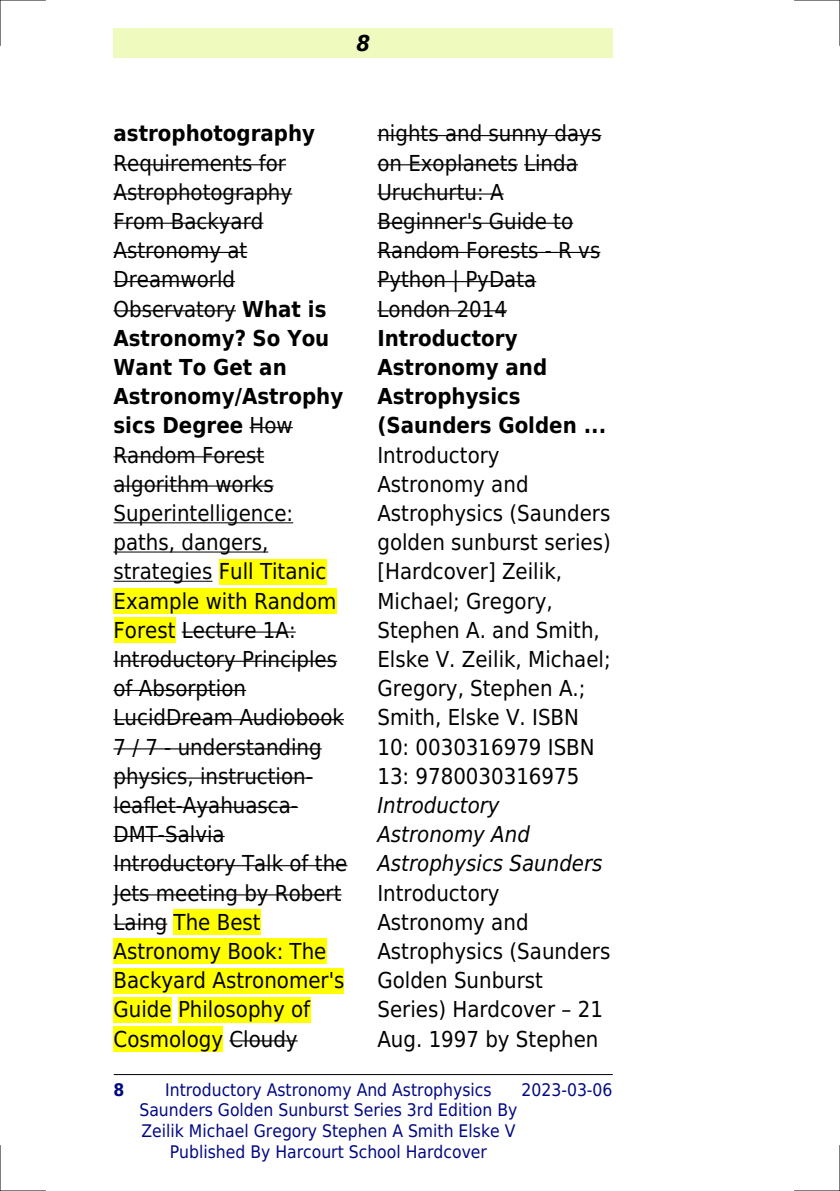
<style>
.page{position:relative;width:840px;height:1191px;background:#fff}
.page>*{position:absolute;margin:0;border:0;box-sizing:border-box;transform-origin:0 0}
.t1{font:22px/29.2px "DejaVu Sans Condensed";color:#000}
.t2{font:700 22px/29.2px "DejaVu Sans Condensed";color:#000}
.t3{font:italic 22px/29.2px "DejaVu Sans Condensed";color:#000}
.t4{font:italic 700 22px "DejaVu Sans Condensed";color:#000}
.t5{font:17.4px/20.8px "DejaVu Sans Condensed";color:#000880;text-align:center}
.t6{font:700 17.4px "DejaVu Sans Condensed";color:#000880}
.s1{font-weight:700}
</style>
<div class="page">
<div style="left:113px;top:28px;width:499px;height:30px;background:#effbbe"></div>
<svg style="left:114px;top:1074px;width:21px;height:1px"></svg>
<hr style="left:135px;top:1074px;width:386px;height:1px;background:#000">
<hr style="left:521px;top:1074px;width:91px;height:1px;background:#000">
<hr style="left:113px;top:164px;width:173px;height:1px;background:#000">
<hr style="left:113px;top:193px;width:179px;height:2px;background:#000">
<hr style="left:113px;top:223px;width:150px;height:1px;background:#000">
<hr style="left:113px;top:252px;width:134px;height:1px;background:#000">
<hr style="left:113px;top:281px;width:122px;height:1px;background:#000">
<hr style="left:113px;top:310px;width:123px;height:1px;background:#000">
<hr style="left:249px;top:427px;width:43px;height:1px;background:#000">
<hr style="left:113px;top:456px;width:151px;height:1px;background:#000">
<hr style="left:113px;top:485px;width:160px;height:1px;background:#000">
<hr style="left:113px;top:522px;width:180px;height:1px;background:#000">
<hr style="left:113px;top:551px;width:155px;height:1px;background:#000">
<hr style="left:113px;top:581px;width:99px;height:1px;background:#000">
<div style="left:219px;top:559px;width:107px;height:25px;background:#ff0"></div>
<div style="left:113px;top:588px;width:223px;height:26px;background:#ff0"></div>
<div style="left:113px;top:617px;width:62px;height:26px;background:#ff0"></div>
<hr style="left:182px;top:631px;width:113px;height:1px;background:#000">
<hr style="left:113px;top:660px;width:224px;height:2px;background:#000">
<hr style="left:113px;top:690px;width:133px;height:1px;background:#000">
<hr style="left:113px;top:719px;width:231px;height:1px;background:#000">
<hr style="left:113px;top:748px;width:208px;height:1px;background:#000">
<hr style="left:113px;top:777px;width:200px;height:1px;background:#000">
<hr style="left:113px;top:806px;width:185px;height:2px;background:#000">
<hr style="left:113px;top:836px;width:111px;height:1px;background:#000">
<hr style="left:113px;top:865px;width:234px;height:1px;background:#000">
<hr style="left:113px;top:894px;width:228px;height:1px;background:#000">
<hr style="left:113px;top:923px;width:54px;height:1px;background:#000">
<div style="left:173px;top:909px;width:87px;height:26px;background:#ff0"></div>
<div style="left:113px;top:938px;width:213px;height:26px;background:#ff0"></div>
<div style="left:113px;top:967px;width:231px;height:26px;background:#ff0"></div>
<div style="left:113px;top:997px;width:59px;height:25px;background:#ff0"></div>
<div style="left:178px;top:997px;width:132px;height:25px;background:#ff0"></div>
<div style="left:113px;top:1026px;width:110px;height:25px;background:#ff0"></div>
<hr style="left:229px;top:1040px;width:68px;height:1px;background:#000">
<hr style="left:377px;top:135px;width:224px;height:1px;background:#000">
<hr style="left:377px;top:164px;width:140px;height:1px;background:#000">
<hr style="left:524px;top:164px;width:53px;height:1px;background:#000">
<hr style="left:377px;top:193px;width:126px;height:2px;background:#000">
<hr style="left:377px;top:223px;width:196px;height:1px;background:#000">
<hr style="left:377px;top:252px;width:223px;height:1px;background:#000">
<hr style="left:377px;top:281px;width:159px;height:1px;background:#000">
<hr style="left:377px;top:310px;width:130px;height:1px;background:#000">
<hr style="left:0;top:0;width:45px;height:1px;background:#000">
<hr style="left:794px;top:0;width:45px;height:1px;background:#000">
<hr style="left:0;top:1190px;width:45px;height:1px;background:#000">
<hr style="left:794px;top:1190px;width:45px;height:1px;background:#000">
<hr style="left:0;top:0;width:1px;height:45px;background:#000">
<hr style="left:0;top:1145px;width:1px;height:46px;background:#000">
<hr style="left:839px;top:0;width:1px;height:45px;background:#000">
<hr style="left:839px;top:1145px;width:1px;height:46px;background:#000">
<p class="t4" style="left:356px;top:30px;width:15px">8</p>
<p class="t2" style="left:113px;top:119px;width:203px">astrophotography</p>
<p class="t1" style="left:113px;top:148px;width:235px">Requirements for<br>Astrophotography<br>From Backyard<br>Astronomy at<br>Dreamworld<br>Observatory <span class="s1">What is<br>Astronomy? So You<br>Want To Get an<br>Astronomy/Astrophy sics Degree</span> How<br>Random Forest algorithm works<br>Superintelligence: paths, dangers, strategies Full Titanic<br>Example with Random<br>Forest Lecture 1A:<br>Introductory Principles of Absorption<br>LucidDream Audiobook<br>7 / 7 - understanding physics, instruction&shy;leaflet-Ayahuasca-<br>DMT-Salvia<br>Introductory Talk of the<br>Jets meeting by Robert<br>Laing The Best<br>Astronomy Book: The<br>Backyard Astronomer's<br>Guide Philosophy of<br>Cosmology Cloudy</p>
<p class="t1" style="left:377px;top:119px;width:225px">nights and sunny days on Exoplanets Linda<br>Uruchurtu: A<br>Beginner's Guide to<br>Random Forests - R vs<br>Python | PyData<br>London 2014</p>
<p class="t2" style="left:377px;top:323px;width:230px">Introductory<br>Astronomy and<br>Astrophysics (Saunders Golden ...</p>
<p class="t1" style="left:377px;top:440px;width:235px">Introductory<br>Astronomy and<br>Astrophysics (Saunders golden sunburst series) [Hardcover] Zeilik,<br>Michael; Gregory,<br>Stephen A. and Smith,<br>Elske V. Zeilik, Michael;<br>Gregory, Stephen A.;<br>Smith, Elske V. ISBN<br>10: 0030316979 ISBN<br>13: 9780030316975</p>
<p class="t3" style="left:377px;top:790px;width:226px">Introductory<br>Astronomy And<br>Astrophysics Saunders</p>
<p class="t1" style="left:377px;top:878px;width:234px">Introductory<br>Astronomy and<br>Astrophysics (Saunders<br>Golden Sunburst<br>Series) Hardcover 21<br>Aug. 1997 by Stephen</p>
<p class="t6" style="left:113px;top:1079px;width:12px">8</p>
<p class="t5" style="left:139px;top:1079px;width:379px">Introductory Astronomy And Astrophysics Saunders Golden Sunburst Series 3rd Edition By Zeilik Michael Gregory Stephen A Smith Elske V Published By Harcourt School Hardcover</p>
<p class="t5" style="left:521px;top:1079px;width:92px">2023-03-06</p>
</div>
